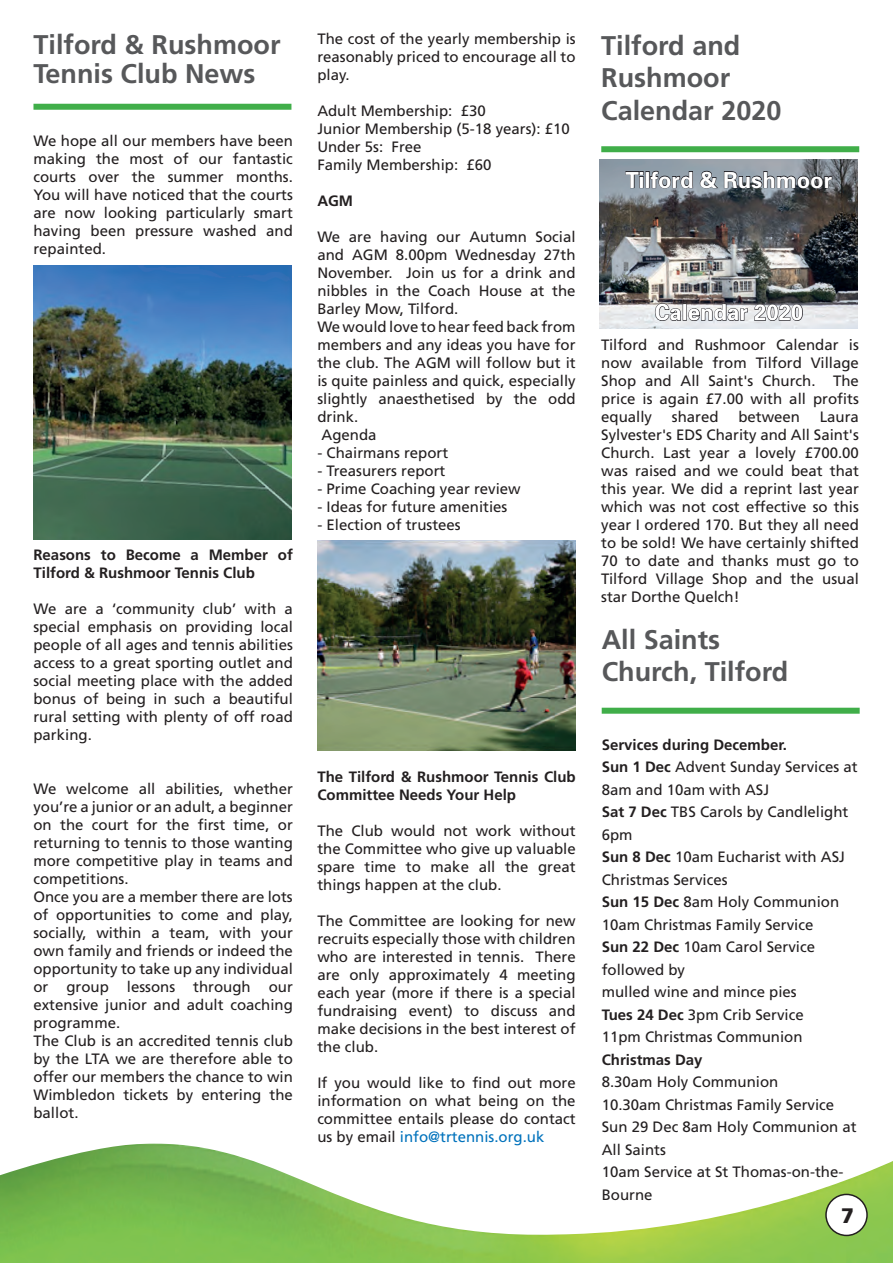
<style>
.page{position:relative;width:893px;height:1263px;background:#fff}
.page>*{position:absolute;margin:0;border:0;box-sizing:border-box;transform-origin:0 0}
.t1{font:700 27px/32.4px "Frutiger";color:#57585a}
.t2{font:700 22.05px "Univers";color:#fff}
.t3{font:900 21px "Frutiger";color:#231f20}
.t4{font:15px/18px "Frutiger";color:#231f20;text-align:justify}
.t5{font:700 15px/18px "Frutiger";color:#231f20}
.s1{color:#0072bc}
.s2{font-weight:700}
</style>
<div class="page">
<img style="left:0;top:1143px;width:893px;height:120px">
<div style="left:826px;top:1194px;width:41px;height:41px;background:#fff;border-radius:50%"></div>
<div style="left:825px;top:1194px;width:43px;height:42px;border:2px solid #231f20;border-radius:50%"></div>
<div style="left:33px;top:104px;width:258px;height:6px;background:#40ae49"></div>
<img style="left:33px;top:265px;width:258px;height:275px">
<img style="left:318px;top:541px;width:257px;height:209px">
<div style="left:601px;top:146px;width:258px;height:6px;background:#40ae49"></div>
<div style="left:602px;top:708px;width:258px;height:6px;background:#40ae49"></div>
<img style="left:600px;top:159px;width:257px;height:169px">
<svg style="left:625px;top:171px;width:18px;height:17px"></svg>
<div style="left:646px;top:171px;width:4px;height:17px;border:1px solid #17151a"></div>
<svg style="left:650px;top:171px;width:43px;height:18px"></svg>
<svg style="left:700px;top:171px;width:18px;height:18px"></svg>
<svg style="left:724px;top:171px;width:108px;height:18px;background:#666d74"></svg>
<svg style="left:655px;top:303px;width:26px;height:18px"></svg>
<div style="left:683px;top:304px;width:4px;height:16px;border:1px solid #17151a"></div>
<svg style="left:688px;top:304px;width:60px;height:17px"></svg>
<svg style="left:754px;top:304px;width:49px;height:17px"></svg>
<h1 class="t1" style="left:33px;top:30px;width:249px;line-height:28.5px">Tilford &amp; Rushmoor<br>Tennis Club News</h1>
<p class="t4" style="left:33px;top:131px;width:261px">We hope all our members have been making the most of our fantastic courts over the summer months.<br>You will have noticed that the courts are now looking particularly smart having been pressure washed and repainted.</p>
<p class="t5" style="left:33px;top:545px;width:261px">Reasons to Become a Member of<br>Tilford &amp; Rushmoor Tennis Club</p>
<p class="t4" style="left:33px;top:599px;width:261px">We are a ‘community club’ with a special emphasis on providing local people of all ages and tennis abilities access to a great sporting outlet and social meeting place with the added bonus of being in such a beautiful rural setting with plenty of off road parking.</p>
<p class="t4" style="left:33px;top:779px;width:261px;text-align:left">We welcome all abilities, whether you’re a junior or an adult, a beginner on the court for the first time, or returning to tennis to those wanting more competitive play in teams and competitions.<br>Once you are a member there are lots of opportunities to come and play, socially, within a team, with your own family and friends or indeed the opportunity to take up any individual or group lessons through our extensive junior and adult coaching programme.<br>The Club is an accredited tennis club by the LTA we are therefore able to offer our members the chance to win<br>Wimbledon tickets by entering the ballot.</p>
<p class="t4" style="left:317px;top:29px;width:260px">The cost of the yearly membership is reasonably priced to encourage all to play.</p>
<p class="t4" style="left:317px;top:101px;width:254px;text-align:left">Adult Membership: £30<br>Junior Membership (5-18 years): £10<br>Under 5s: Free<br>Family Membership: £60</p>
<p class="t5" style="left:317px;top:191px;width:37px">AGM</p>
<p class="t4" style="left:317px;top:227px;width:260px;text-align:left">We are having our Autumn Social and AGM 8.00pm Wednesday 27th<br>November. Join us for a drink and nibbles in the Coach House at the<br>Barley Mow, Tilford.<br>We would love to hear feed back from members and any ideas you have for the club. The AGM will follow but it is quite painless and quick, especially slightly anaesthetised by the odd drink.<br>Agenda</p>
<p class="t4" style="left:317px;top:443px;width:132px">- Chairmans report</p>
<p class="t4" style="left:317px;top:461px;width:130px">- Treasurers report</p>
<p class="t4" style="left:317px;top:479px;width:205px">- Prime Coaching year review</p>
<p class="t4" style="left:317px;top:497px;width:192px">- Ideas for future amenities</p>
<p class="t4" style="left:317px;top:515px;width:145px">- Election of trustees</p>
<p class="t5" style="left:317px;top:767px;width:260px">The Tilford &amp; Rushmoor Tennis Club<br>Committee Needs Your Help</p>
<p class="t4" style="left:317px;top:821px;width:260px">The Club would not work without the Committee who give up valuable spare time to make all the great things happen at the club.</p>
<p class="t4" style="left:317px;top:911px;width:260px">The Committee are looking for new recruits especially those with children who are interested in tennis. There are only approximately 4 meeting each year (more if there is a special fundraising event) to discuss and make decisions in the best interest of the club.</p>
<p class="t4" style="left:317px;top:1073px;width:260px">If you would like to find out more information on what being on the committee entails please do contact us by email <span class="s1">info@trtennis.org.uk</span></p>
<h1 class="t1" style="left:601px;top:29px;width:182px">Tilford and<br>Rushmoor<br>Calendar 2020</h1>
<h2 class="t2" style="left:626px;top:166px;width:208px">Tilford &amp; Rushmoor</h2>
<h2 class="t2" style="left:655px;top:298px;width:150px">Calendar 2020</h2>
<p class="t4" style="left:601px;top:336px;width:259px">Tilford and Rushmoor Calendar is now available from Tilford Village Shop and All Saint's Church. The price is again £7.00 with all profits equally</p>
<p class="t4" style="left:672px;top:408px;width:48px">shared</p>
<p class="t4" style="left:738px;top:408px;width:63px">between</p>
<p class="t4" style="left:601px;top:408px;width:259px;text-indent:218px">Laura Sylvester's EDS Charity and All Saint's Church. Last year a lovely £700.00 was raised and we could beat that this year. We did a reprint last year which was not cost effective so this year I ordered 170. But they all need to be sold! We have certainly shifted 70 to date and thanks must go to Tilford Village Shop and the usual star Dorthe Quelch!</p>
<h1 class="t1" style="left:602px;top:623px;width:188px">All Saints<br>Church, Tilford</h1>
<p class="t4" style="left:602px;top:733px;width:257px;line-height:22.5px;text-align:left"><span class="s2">Services during December.<br>Sun 1 Dec</span> Advent Sunday Services at<br>8am and 10am with ASJ<br><span class="s2">Sat 7 Dec</span> TBS Carols by Candlelight<br>6pm<br><span class="s2">Sun 8 Dec</span> 10am Eucharist with ASJ<br>Christmas Services<br><span class="s2">Sun 15 Dec</span> 8am Holy Communion<br>10am Christmas Family Service<br><span class="s2">Sun 22 Dec</span> 10am Carol Service followed by<br>mulled wine and mince pies<br><span class="s2">Tues 24 Dec</span> 3pm Crib Service<br>11pm Christmas Communion</p>
<p class="t5" style="left:602px;top:1050px;width:102px">Christmas Day</p>
<p class="t4" style="left:602px;top:1071px;width:257px;line-height:22.5px;text-align:left">8.30am Holy Communion<br>10.30am Christmas Family Service<br>Sun 29 Dec 8am Holy Communion at<br>All Saints<br>10am Service at St Thomas-on-the-<br>Bourne</p>
<h3 class="t3" style="left:841px;top:1203px;width:14px">7</h3>
</div>
